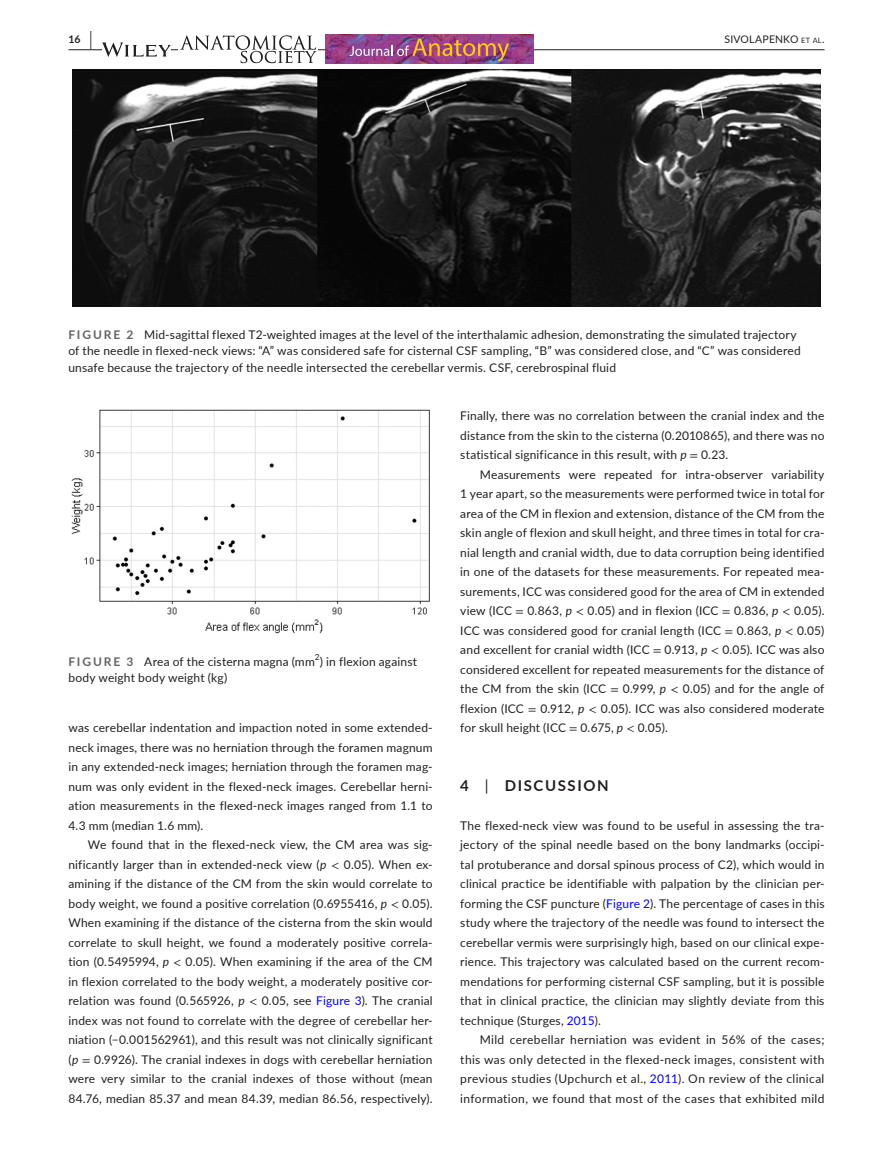
<style>
.page{position:relative;width:893px;height:1174px;background:#fff}
.page>*{position:absolute;margin:0;border:0;box-sizing:border-box;transform-origin:0 0}
.t1{font:700 15px "Lato";letter-spacing:.11em;color:#231f20}
.t2{font:12px/19.5px "Lato";letter-spacing:.015em;color:#231f20;text-align:justify}
.t3{font:10.5px "Lato";letter-spacing:.015em;color:#231f20}
.t4{font:700 10.5px "Lato";color:#231f20}
.t5{font:8.4px "Lato";color:#231f20}
.s1{font-size:19.5px}
.s2{font-size:7.35px}
.s3{font-weight:700;color:#636366}
.s4{font-style:italic}
.s5{font-family:"STIX"}
.s6{color:#00f}
.s7{font-weight:400}
</style>
<div class="page">
<hr style="left:68px;top:49px;width:756px;height:1px;background:#231f20">
<svg style="left:102px;top:42px;width:69px;height:15px"></svg>
<img style="left:179px;top:35px;width:139px;height:29px">
<img style="left:325px;top:34px;width:209px;height:30px">
<img style="left:349px;top:39px;width:160px;height:22px">
<div style="left:68px;top:409px;width:365px;height:224px;background:linear-gradient(to bottom,#fff,#fff)"></div>
<img style="left:72px;top:409px;width:357px;height:224px">
<img style="left:72px;top:69px;width:749px;height:238px">
<p class="t4" style="left:68px;top:31px;width:25px">16 <span class="s1">|</span></p>
<p class="t3" style="left:724px;top:31px;width:101px">SIVOLAPENKO <span class="s2">et al</span>.</p>
<p class="t2" style="left:68px;top:326px;width:734px;line-height:16.5px;text-align:left"><span class="s3">FIGURE 2</span> Mid-sagittal flexed T2-weighted images at the level of the interthalamic adhesion, demonstrating the simulated trajectory of the needle in flexed-neck views: “A” was considered safe for cisternal CSF sampling, “B” was considered close, and “C” was considered unsafe because the trajectory of the needle intersected the cerebellar vermis. CSF, cerebrospinal fluid</p>
<p class="t5" style="left:315px;top:651px;width:6px">2</p>
<p class="t2" style="left:68px;top:651px;width:350px"><span class="s3">FIGURE 3</span> Area of the cisterna magna (mm ) in flexion against</p>
<p class="t2" style="left:68px;top:667px;width:160px">body weight body weight (kg)</p>
<p class="t2" style="left:68px;top:717px;width:366px">was cerebellar indentation and impaction noted in some extended&shy;neck images, there was no herniation through the foramen magnum in any extended-neck images; herniation through the foramen mag&shy;num was only evident in the flexed-neck images. Cerebellar herni&shy;ation measurements in the flexed-neck images ranged from 1.1 to 4.3 mm (median 1.6 mm).</p>
<p class="t2" style="left:68px;top:834px;width:366px;text-indent:20px">We found that in the flexed-neck view, the CM area was sig&shy;nificantly larger than in extended-neck view (<span class="s4">p</span> <span class="s5">&lt;</span> 0.05). When ex&shy;amining if the distance of the CM from the skin would correlate to body weight, we found a positive correlation (0.6955416, <span class="s4">p</span> <span class="s5">&lt;</span> 0.05).<br>When examining if the distance of the cisterna from the skin would correlate to skull height, we found a moderately positive correla&shy;tion (0.5495994, <span class="s4">p</span> <span class="s5">&lt;</span> 0.05). When examining if the area of the CM in flexion correlated to the body weight, a moderately positive cor&shy;relation was found (0.565926, <span class="s4">p</span> <span class="s5">&lt;</span> 0.05, see <span class="s6">Figure 3</span>). The cranial index was not found to correlate with the degree of cerebellar her&shy;niation (−0.001562961), and this result was not clinically significant (<span class="s4">p</span> <span class="s5">=</span> 0.9926). The cranial indexes in dogs with cerebellar herniation were very similar to the cranial indexes of those without (mean 84.76, median 85.37 and mean 84.39, median 86.56, respectively).</p>
<p class="t2" style="left:460px;top:405px;width:366px">Finally, there was no correlation between the cranial index and the distance from the skin to the cisterna (0.2010865), and there was no statistical significance in this result, with <span class="s4">p</span> <span class="s5">=</span> 0.23.</p>
<p class="t2" style="left:460px;top:464px;width:366px;text-indent:20px">Measurements were repeated for intra-observer variability 1 year apart, so the measurements were performed twice in total for area of the CM in flexion and extension, distance of the CM from the skin angle of flexion and skull height, and three times in total for cra&shy;nial length and cranial width, due to data corruption being identified in one of the datasets for these measurements. For repeated mea&shy;surements, ICC was considered good for the area of CM in extended view (ICC <span class="s5">=</span> 0.863, <span class="s4">p</span> <span class="s5">&lt;</span> 0.05) and in flexion (ICC <span class="s5">=</span> 0.836, <span class="s4">p</span> <span class="s5">&lt;</span> 0.05).<br>ICC was considered good for cranial length (ICC <span class="s5">=</span> 0.863, <span class="s4">p</span> <span class="s5">&lt;</span> 0.05) and excellent for cranial width (ICC <span class="s5">=</span> 0.913, <span class="s4">p</span> <span class="s5">&lt;</span> 0.05). ICC was also considered excellent for repeated measurements for the distance of the CM from the skin (ICC <span class="s5">=</span> 0.999, <span class="s4">p</span> <span class="s5">&lt;</span> 0.05) and for the angle of flexion (ICC <span class="s5">=</span> 0.912, <span class="s4">p</span> <span class="s5">&lt;</span> 0.05). ICC was also considered moderate for skull height (ICC <span class="s5">=</span> 0.675, <span class="s4">p</span> <span class="s5">&lt;</span> 0.05).</p>
<p class="t1" style="left:460px;top:774px;width:150px">4 <span class="s7">|</span> DISCUSSION</p>
<p class="t2" style="left:460px;top:815px;width:366px">The flexed-neck view was found to be useful in assessing the tra&shy;jectory of the spinal needle based on the bony landmarks (occipi&shy;tal protuberance and dorsal spinous process of C2), which would in clinical practice be identifiable with palpation by the clinician per&shy;forming the CSF puncture (<span class="s6">Figure 2</span>). The percentage of cases in this study where the trajectory of the needle was found to intersect the cerebellar vermis were surprisingly high, based on our clinical expe&shy;rience. This trajectory was calculated based on the current recom&shy;mendations for performing cisternal CSF sampling, but it is possible that in clinical practice, the clinician may slightly deviate from this technique (Sturges, <span class="s6">2015</span>).</p>
<p class="t2" style="left:460px;top:1029px;width:366px;text-indent:20px">Mild cerebellar herniation was evident in 56% of the cases; this was only detected in the flexed-neck images, consistent with previous studies (Upchurch et al., <span class="s6">2011</span>). On review of the clinical information, we found that most of the cases that exhibited mild</p>
</div>
